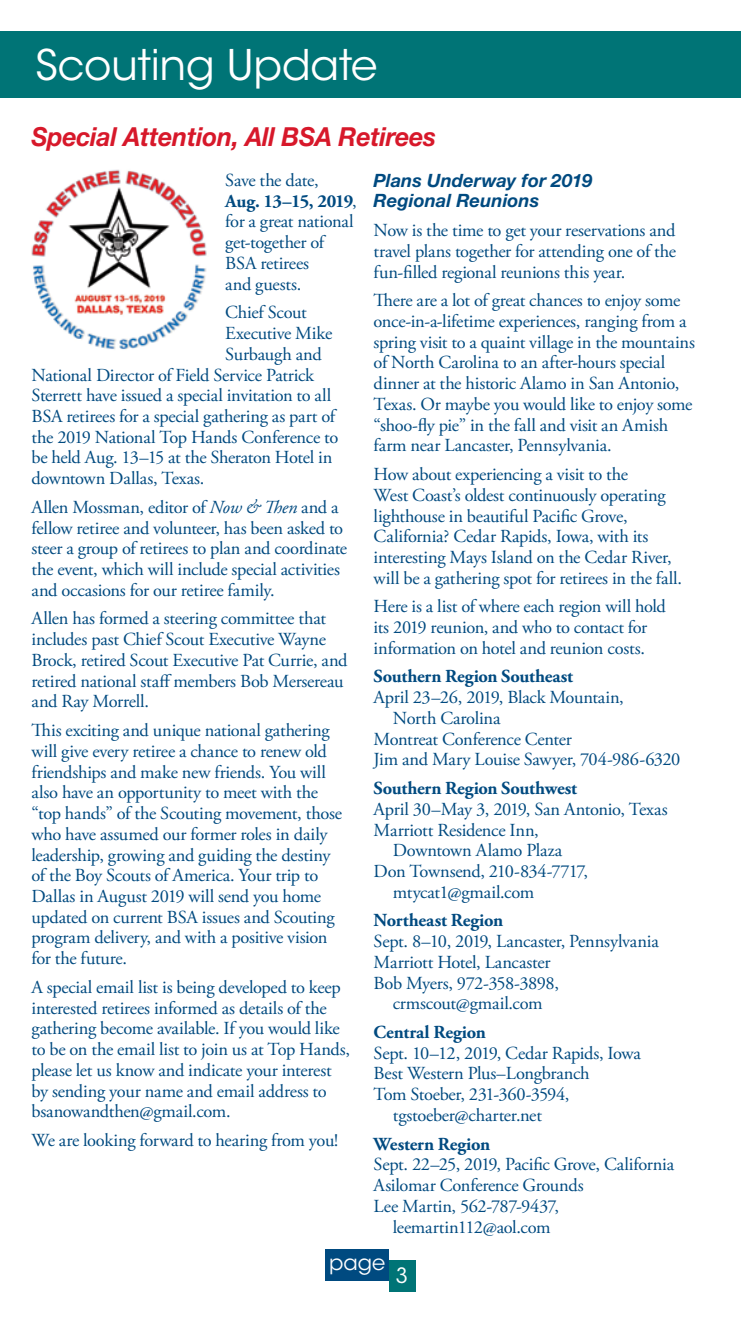
<style>
.page{position:relative;width:741px;height:1323px;background:#fff}
.page>*{position:absolute;margin:0;border:0;box-sizing:border-box;transform-origin:0 0}
.t1{font:42px "ITC Avant Garde Std";letter-spacing:-.005em;color:#fff}
.t2{font:italic 700 26.25px "Helvetica Neue LT Std";letter-spacing:-.01em;color:#d7182a;scale:.95 1}
.t3{font:21px "ITC Avant Garde Std";color:#fff}
.t4{font:18.38px/20.8px "Adobe Garamond Pro";letter-spacing:-.015em;color:#004a80}
.t5{font:700 18.38px "Adobe Garamond Pro";letter-spacing:-.01em;color:#004a80}
.t6{font:italic 700 18.38px/20.8px "Helvetica Neue LT Std";color:#004a80}
.s1{font-weight:700}
.s2{font-style:italic}
</style>
<div class="page">
<div style="left:326px;top:1250px;width:62px;height:31px;background:#004a80"></div>
<div style="left:388px;top:1260px;width:27px;height:32px;background:#007476"></div>
<img style="left:31px;top:169px;width:176px;height:181px">
<div style="left:0;top:32px;width:740px;height:66px;background:#007476"></div>
<h1 class="t1" style="left:36px;top:39px;width:343px">Scouting Update</h1>
<h2 class="t2" style="left:32px;top:121px;width:427px">Special Attention, All BSA Retirees</h2>
<p class="t4" style="left:225px;top:170px;width:133px">Save the date,<br><span class="s1">Aug. 13–15, 2019</span>, for a great national get-together of<br>BSA retirees<br>and guests.</p>
<p class="t4" style="left:225px;top:303px;width:83px">Chief Scout</p>
<p class="t4" style="left:225px;top:323px;width:109px">Executive Mike</p>
<p class="t4" style="left:225px;top:344px;width:98px">Surbaugh and</p>
<p class="t4" style="left:32px;top:365px;width:284px">National Director of Field Service Patrick</p>
<p class="t4" style="left:32px;top:386px;width:301px">Sterrett have issued a special invitation to all</p>
<p class="t4" style="left:32px;top:406px;width:305px">BSA retirees for a special gathering as part of</p>
<p class="t4" style="left:32px;top:427px;width:308px">the 2019 National Top Hands Conference to</p>
<p class="t4" style="left:32px;top:448px;width:302px">be held Aug. 13–15 at the Sheraton Hotel in</p>
<p class="t4" style="left:32px;top:469px;width:174px">downtown Dallas, Texas.</p>
<p class="t4" style="left:32px;top:497px;width:317px">Allen Mossman, editor of <span class="s2">Now &amp; Then</span> and a fellow retiree and volunteer, has been asked to steer a group of retirees to plan and coordinate the event, which will include special activities and occasions for our retiree family.</p>
<p class="t4" style="left:32px;top:609px;width:317px">Allen has formed a steering committee that includes past Chief Scout Executive Wayne Brock, retired Scout Executive Pat Currie, and retired national staff members Bob Mersereau and Ray Morrell.</p>
<p class="t4" style="left:32px;top:720px;width:312px">This exciting and unique national gathering will give every retiree a chance to renew old friendships and make new friends. You will also have an opportunity to meet with the “top hands” of the Scouting movement, those who have assumed our former roles in daily leadership, growing and guiding the destiny of the Boy Scouts of America. Your trip to Dallas in August 2019 will send you home updated on current BSA issues and Scouting program delivery, and with a positive vision for the future.</p>
<p class="t4" style="left:32px;top:977px;width:320px">A special email list is being developed to keep interested retirees informed as details of the gathering become available. If you would like to be on the email list to join us at Top Hands, please let us know and indicate your interest by sending your name and email address to bsanowandthen@gmail.com.</p>
<p class="t4" style="left:32px;top:1130px;width:308px">We are looking forward to hearing from you!</p>
<p class="t6" style="left:373px;top:169px;width:220px">Plans Underway for 2019<br>Regional Reunions</p>
<p class="t4" style="left:373px;top:221px;width:304px;text-align:justify">Now is the time to get your reservations and travel plans together for attending one of the fun-filled regional reunions this year.</p>
<p class="t4" style="left:373px;top:291px;width:323px">There are a lot of great chances to enjoy some once-in-a-lifetime experiences, ranging from a spring visit to a quaint village in the mountains of North Carolina to an after-hours special dinner at the historic Alamo in San Antonio, Texas. Or maybe you would like to enjoy some “shoo-fly pie” in the fall and visit an Amish farm near Lancaster, Pennsylvania.</p>
<p class="t4" style="left:373px;top:464px;width:310px">How about experiencing a visit to the<br>West Coast’s oldest continuously operating lighthouse in beautiful Pacific Grove, California? Cedar Rapids, Iowa, with its interesting Mays Island on the Cedar River, will be a gathering spot for retirees in the fall.</p>
<p class="t4" style="left:373px;top:597px;width:293px">Here is a list of where each region will hold its 2019 reunion, and who to contact for information on hotel and reunion costs.</p>
<p class="t5" style="left:373px;top:666px;width:201px">Southern Region Southeast</p>
<p class="t4" style="left:373px;top:688px;width:251px">April 23–26, 2019, Black Mountain,</p>
<p class="t4" style="left:393px;top:708px;width:109px">North Carolina</p>
<p class="t4" style="left:373px;top:729px;width:199px">Montreat Conference Center</p>
<p class="t4" style="left:373px;top:750px;width:308px">Jim and Mary Louise Sawyer, 704-986-6320</p>
<p class="t5" style="left:373px;top:778px;width:205px">Southern Region Southwest</p>
<p class="t4" style="left:373px;top:799px;width:295px">April 30–May 3, 2019, San Antonio, Texas</p>
<p class="t4" style="left:373px;top:820px;width:166px">Marriott Residence Inn,</p>
<p class="t4" style="left:393px;top:841px;width:171px">Downtown Alamo Plaza</p>
<p class="t4" style="left:373px;top:861px;width:216px">Don Townsend, 210-834-7717,</p>
<p class="t4" style="left:393px;top:882px;width:143px">mtycat1@gmail.com</p>
<p class="t5" style="left:373px;top:910px;width:131px">Northeast Region</p>
<p class="t4" style="left:373px;top:932px;width:286px">Sept. 8–10, 2019, Lancaster, Pennsylvania</p>
<p class="t4" style="left:373px;top:952px;width:178px">Marriott Hotel, Lancaster</p>
<p class="t4" style="left:373px;top:973px;width:187px">Bob Myers, 972-358-3898,</p>
<p class="t4" style="left:393px;top:994px;width:151px">crmscout@gmail.com</p>
<p class="t5" style="left:373px;top:1021px;width:114px">Central Region</p>
<p class="t4" style="left:373px;top:1043px;width:269px">Sept. 10–12, 2019, Cedar Rapids, Iowa</p>
<p class="t4" style="left:373px;top:1064px;width:217px">Best Western Plus–Longbranch</p>
<p class="t4" style="left:373px;top:1085px;width:197px">Tom Stoeber, 231-360-3594,</p>
<p class="t4" style="left:393px;top:1105px;width:150px">tgstoeber@charter.net</p>
<p class="t5" style="left:373px;top:1133px;width:118px">Western Region</p>
<p class="t4" style="left:373px;top:1155px;width:302px">Sept. 22–25, 2019, Pacific Grove, California</p>
<p class="t4" style="left:373px;top:1175px;width:211px">Asilomar Conference Grounds</p>
<p class="t4" style="left:373px;top:1196px;width:187px">Lee Martin, 562-787-9437,</p>
<p class="t4" style="left:393px;top:1217px;width:159px">leemartin112@aol.com</p>
<p class="t3" style="left:329px;top:1250px;width:58px">page</p>
<p class="t3" style="left:396px;top:1262px;width:14px">3</p>
</div>
